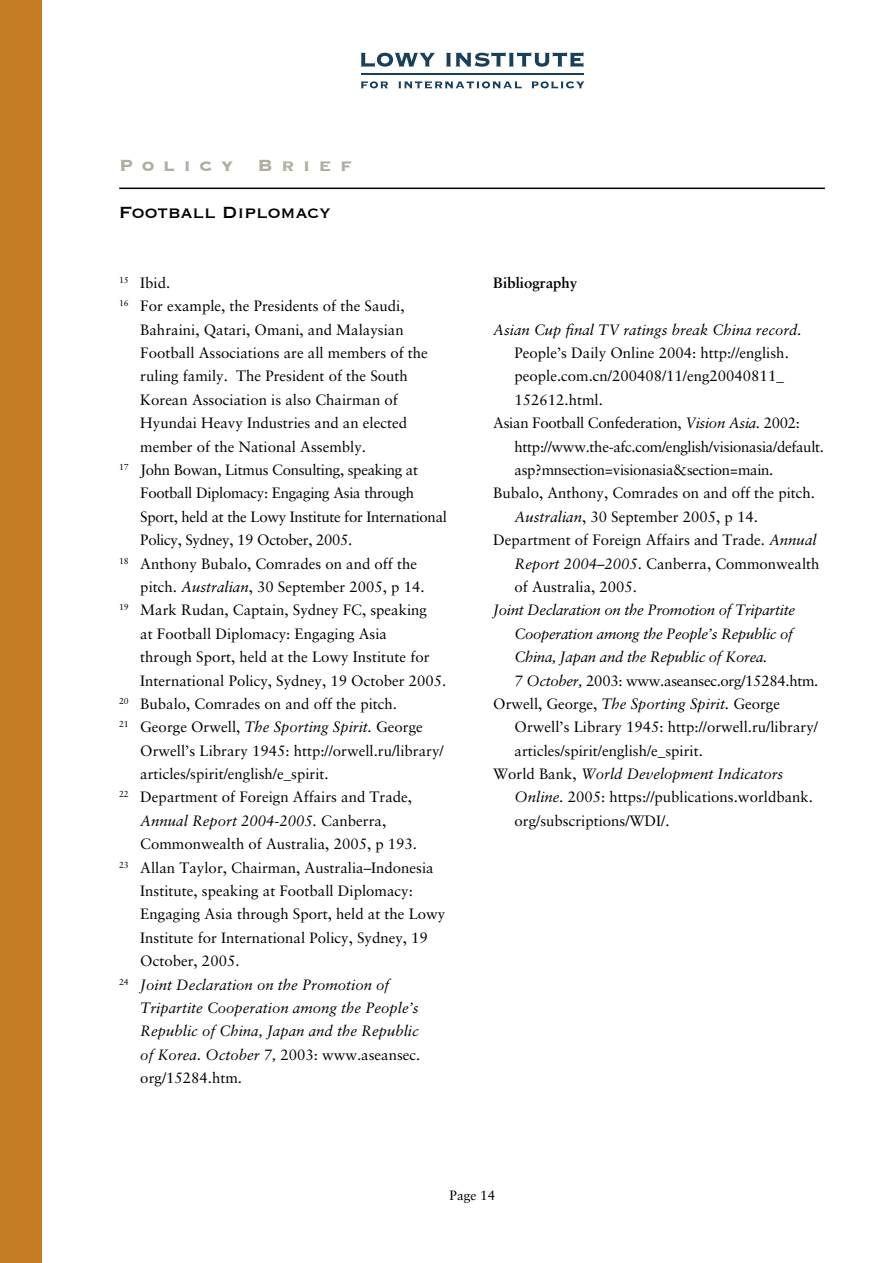
<style>
.page{position:relative;width:893px;height:1263px;background:#fff}
.page>*{position:absolute;margin:0;border:0;box-sizing:border-box;transform-origin:0 0}
.t1{font:21px "Copperplate Thirty One BC";color:#000}
.t2{font:21px "Copperplate Thirty Three BC";letter-spacing:.415em;color:#b0ada3}
.Endnote_Text{font:15px/23.4px "Sabon";color:#000}
.IB_Bodytext{font:15px/23.4px "Sabon";color:#000}
.Endnote_Text-2{font:italic 15px/23.4px "Sabon";color:#000}
.IB_Bodytext-2{font:italic 15px/23.4px "Sabon";letter-spacing:-.02em;color:#000}
.Endnote_Text-3{font:15px/23.4px "Sabon";letter-spacing:-.02em;color:#000}
.IB_Bodytext-3{font:15px/23.4px "Sabon";letter-spacing:-.02em;color:#000}
.Sub_Heading{font:700 15px "Sabon";color:#000}
.t3{font:13.5px "Sabon";color:#000}
.s1{font-style:italic}
.s2{font-style:normal}
</style>
<div class="page">
<hr style="left:119px;top:188px;width:706px;height:1px;background:#000">
<svg style="left:361px;top:53px;width:74px;height:14px"></svg>
<svg style="left:446px;top:52px;width:137px;height:15px"></svg>
<svg style="left:361px;top:81px;width:27px;height:7px"></svg>
<svg style="left:398px;top:81px;width:124px;height:8px"></svg>
<svg style="left:532px;top:81px;width:52px;height:8px"></svg>
<hr style="left:361px;top:73px;width:222px;height:2px;background:#193f5b">
<div style="left:0;top:0;width:42px;height:1263px;background:#c37c22"></div>
<h1 class="t2" style="left:119px;top:155px;width:234px">Policy Brief</h1>
<h1 class="t1" style="left:119px;top:201px;width:213px">Football Diplomacy</h1>
<p class="Endnote_Text" style="left:119px;top:271px;width:53px"><sup>15</sup> Ibid.</p>
<p class="Endnote_Text" style="left:140px;top:294px;width:289px;text-indent:-21px"><sup>16</sup> For example, the Presidents of the Saudi, Bahraini, Qatari, Omani, and Malaysian Football Associations are all members of the ruling family. The President of the South Korean Association is also Chairman of Hyundai Heavy Industries and an elected member of the National Assembly.</p>
<p class="Endnote_Text-3" style="left:140px;top:458px;width:308px;text-indent:-21px"><sup>17</sup> John Bowan, Litmus Consulting, speaking at Football Diplomacy: Engaging Asia through Sport, held at the Lowy Institute for International Policy, Sydney, 19 October, 2005.</p>
<p class="Endnote_Text" style="left:140px;top:551px;width:286px;text-indent:-21px"><sup>18</sup> Anthony Bubalo, Comrades on and off the pitch. <span class="s1">Australian</span>, 30 September 2005, p 14.</p>
<p class="Endnote_Text" style="left:140px;top:598px;width:307px;text-indent:-21px"><sup>19</sup> Mark Rudan, Captain, Sydney FC, speaking<br>at Football Diplomacy: Engaging Asia<br>through Sport, held at the Lowy Institute for International Policy, Sydney, 19 October 2005.</p>
<p class="Endnote_Text" style="left:119px;top:692px;width:279px"><sup>20</sup> Bubalo, Comrades on and off the pitch.</p>
<p class="Endnote_Text" style="left:140px;top:715px;width:305px;text-indent:-21px"><sup>21</sup> George Orwell, <span class="s1">The Sporting Spirit.</span> George<br>Orwell’s Library 1945: http://orwell.ru/library/ articles/spirit/english/e_spirit.</p>
<p class="Endnote_Text" style="left:140px;top:785px;width:278px;text-indent:-21px"><sup>22</sup> Department of Foreign Affairs and Trade,<br><span class="s1">Annual Report 2004-2005.</span> Canberra,<br>Commonwealth of Australia, 2005, p 193.</p>
<p class="Endnote_Text" style="left:140px;top:855px;width:307px;text-indent:-21px"><sup>23</sup> Allan Taylor, Chairman, Australia–Indonesia Institute, speaking at Football Diplomacy:<br>Engaging Asia through Sport, held at the Lowy Institute for International Policy, Sydney, 19<br>October, 2005.</p>
<p class="Endnote_Text-2" style="left:140px;top:972px;width:282px;text-indent:-21px"><sup>24</sup> Joint Declaration on the Promotion of Tripartite Cooperation among the People’s Republic of China, Japan and the Republic of Korea. October 7, <span class="s2">2003: www.aseansec. org/15284.htm.</span></p>
<p class="Sub_Heading" style="left:493px;top:273px;width:86px">Bibliography</p>
<p class="IB_Bodytext" style="left:514px;top:318px;width:289px;text-indent:-21px"><span class="s1">Asian Cup final TV ratings break China record.<br></span>People’s Daily Online 2004: http://english. people.com.cn/200408/11/eng20040811_ 152612.html.</p>
<p class="IB_Bodytext-3" style="left:514px;top:411px;width:311px;text-indent:-21px">Asian Football Confederation, <span class="s1">Vision Asia.</span> 2002: http://www.the-afc.com/english/visionasia/default. asp?mnsection=visionasia&amp;section=main.</p>
<p class="IB_Bodytext" style="left:514px;top:481px;width:302px;text-indent:-21px">Bubalo, Anthony, Comrades on and off the pitch.<br><span class="s1">Australian</span>, 30 September 2005, p 14.</p>
<p class="IB_Bodytext" style="left:514px;top:528px;width:307px;text-indent:-21px">Department of Foreign Affairs and Trade. <span class="s1">Annual<br>Report 2004–2005</span>. Canberra, Commonwealth of Australia, 2005.</p>
<p class="IB_Bodytext-2" style="left:514px;top:598px;width:305px;text-indent:-21px">Joint Declaration on the Promotion of Tripartite Cooperation among the People’s Republic of China, Japan and the Republic of Korea.<br>7 October, <span class="s2">2003: www.aseansec.org/15284.htm.</span></p>
<p class="IB_Bodytext" style="left:514px;top:692px;width:305px;text-indent:-21px">Orwell, George, <span class="s1">The Sporting Spirit.</span> George<br>Orwell’s Library 1945: http://orwell.ru/library/ articles/spirit/english/e_spirit.</p>
<p class="IB_Bodytext" style="left:514px;top:762px;width:300px;text-indent:-21px">World Bank, <span class="s1">World Development Indicators<br>Online.</span> 2005: https://publications.worldbank. org/subscriptions/WDI/.</p>
<p class="t3" style="left:449px;top:1187px;width:47px">Page 14</p>
</div>
